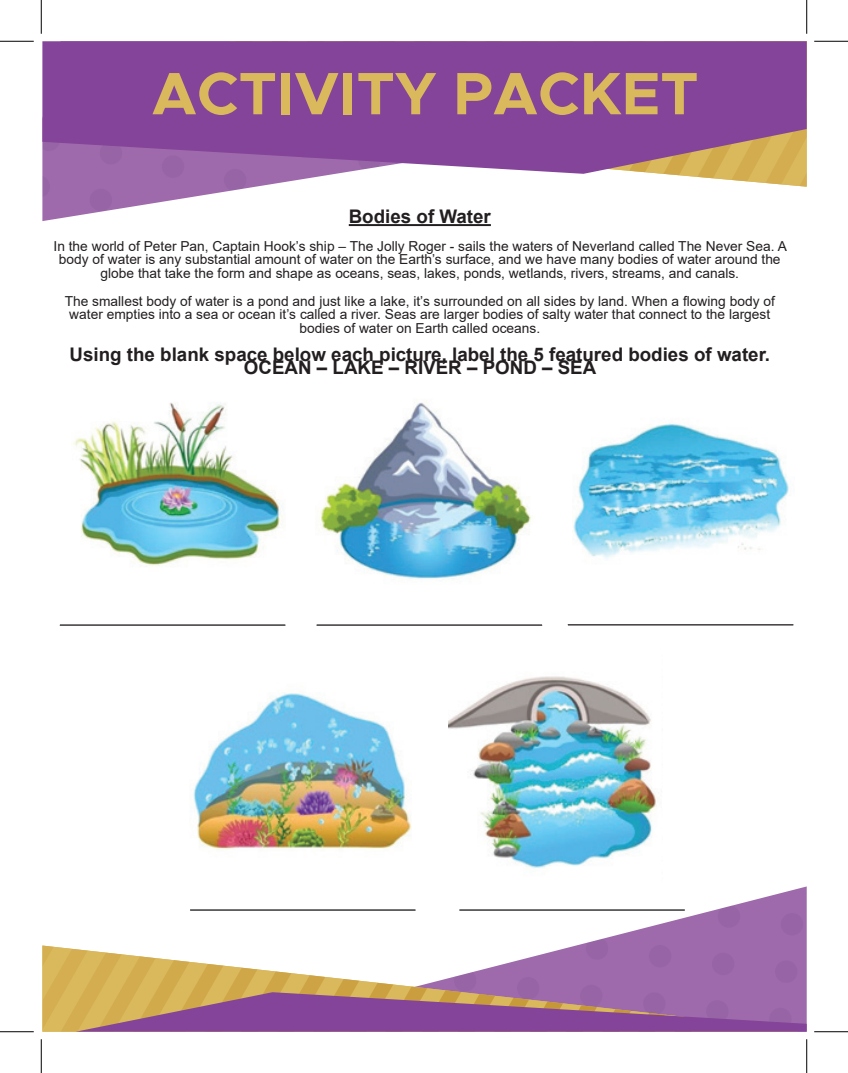
<style>
.page{position:relative;width:848px;height:1073px;background:#fff}
.page>*{position:absolute;margin:0;border:0;box-sizing:border-box;transform-origin:0 0}
.t1{font:700 60px "Metropolis";color:#dab85c}
.t2{font:700 18.75px/13.8px "Arial";color:#231f20;text-align:center}
.t3{font:13.75px/13.8px "Arial";color:#231f20;text-align:center}
</style>
<div class="page">
<svg style="left:42px;top:174px;width:211px;height:47px;fill:#9e6aac"></svg>
<svg style="left:223px;top:187px;width:24px;height:5px"></svg>
<svg style="left:213px;top:214px;width:24px;height:7px"></svg>
<svg style="left:151px;top:201px;width:24px;height:20px"></svg>
<svg style="left:89px;top:188px;width:24px;height:24px"></svg>
<svg style="left:42px;top:174px;width:9px;height:25px"></svg>
<svg style="left:665px;top:174px;width:140px;height:13px"></svg>
<svg style="left:42px;top:41px;width:764px;height:133px;fill:#844499"></svg>
<svg style="left:42px;top:886px;width:764px;height:146px"></svg>
<hr style="left:349px;top:224px;width:142px;height:2px;background:#231f20">
<img style="left:71px;top:403px;width:212px;height:163px">
<img style="left:320px;top:401px;width:211px;height:179px">
<img style="left:573px;top:423px;width:216px;height:136px">
<img style="left:193px;top:692px;width:219px;height:158px">
<img style="left:448px;top:676px;width:208px;height:192px">
<hr style="left:60px;top:624px;width:225px;height:1px;background:#231f20">
<hr style="left:316px;top:624px;width:226px;height:1px;background:#231f20">
<hr style="left:568px;top:624px;width:225px;height:1px;background:#231f20">
<hr style="left:459px;top:909px;width:225px;height:1px;background:#231f20">
<hr style="left:190px;top:909px;width:225px;height:1px;background:#231f20">
<hr style="left:0;top:41px;width:34px;height:1px;background:#000">
<hr style="left:814px;top:41px;width:34px;height:1px;background:#000">
<hr style="left:0;top:1031px;width:34px;height:1px;background:#000">
<hr style="left:814px;top:1031px;width:34px;height:1px;background:#000">
<hr style="left:41px;top:0;width:1px;height:34px;background:#000">
<hr style="left:41px;top:1039px;width:1px;height:33px;background:#000">
<hr style="left:806px;top:0;width:1px;height:34px;background:#000">
<hr style="left:806px;top:1039px;width:1px;height:33px;background:#000">
<h1 class="t1" style="left:152px;top:56px;width:548px">ACTIVITY PACKET</h1>
<h2 class="t2" style="left:349px;top:210px;width:144px">Bodies of Water</h2>
<p class="t3" style="left:53px;top:239px;width:734px">In the world of Peter Pan, Captain Hook’s ship – The Jolly Roger - sails the waters of Neverland called The Never Sea. A body of water is any substantial amount of water on the Earth’s surface, and we have many bodies of water around the globe that take the form and shape as oceans, seas, lakes, ponds, wetlands, rivers, streams, and canals.</p>
<p class="t3" style="left:65px;top:294px;width:711px">The smallest body of water is a pond and just like a lake, it’s surrounded on all sides by land. When a flowing body of water empties into a sea or ocean it’s called a river. Seas are larger bodies of salty water that connect to the largest bodies of water on Earth called oceans.</p>
<h2 class="t2" style="left:69px;top:347px;width:702px">Using the blank space below each picture, label the 5 featured bodies of water.<br>OCEAN – LAKE – RIVER – POND – SEA</h2>
</div>
